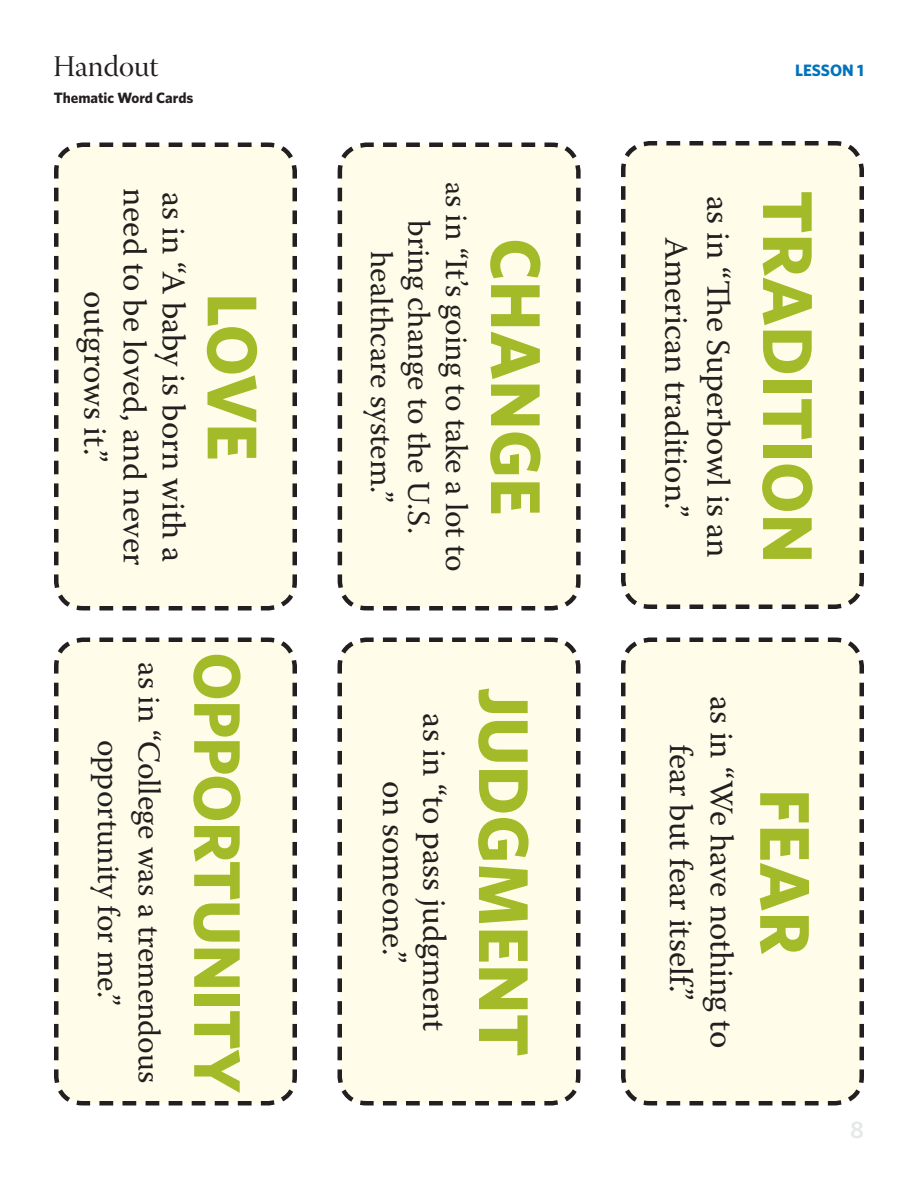
<style>
.page{position:relative;width:918px;height:1188px;background:#fff}
.page>*{position:absolute;margin:0;border:0;box-sizing:border-box;transform-origin:0 0}
.t1{font:700 70.5px "Whitney";color:#a3bb29}
.t2{font:700 66px "Whitney";letter-spacing:-.01em;color:#a3bb29}
.t3{font:33px/40.5px "Warnock Pro";color:#231f20;text-align:center}
.t4{font:31.5px/37.5px "Warnock Pro";color:#231f20;text-align:center}
.t5{font:30px "Warnock Pro Disp";color:#231f20}
.t6{font:600 24px "Whitney";color:#e6e7e9}
.t7{font:700 16.5px "Whitney";color:#0073bc}
.t8{font:700 15px "Whitney";color:#231f20}
.s1{font-size:28.5px}
</style>
<div class="page">
<div style="left:621px;top:141px;width:243px;height:468px;background:#fffde9"></div>
<div style="left:337px;top:142px;width:244px;height:469px;background:#fffde9"></div>
<div style="left:54px;top:142px;width:243px;height:469px;background:#fffde9"></div>
<div style="left:621px;top:637px;width:243px;height:469px;background:#fffde9"></div>
<div style="left:337px;top:637px;width:244px;height:469px;background:#fffde9"></div>
<div style="left:54px;top:637px;width:243px;height:469px;background:#fffde9"></div>
<p class="t5" style="left:53px;top:50px;width:107px">Handout</p>
<p class="t7" style="left:795px;top:60px;width:70px">Lesson 1</p>
<p class="t8" style="left:54px;top:89px;width:141px">Thematic Word Cards</p>
<p class="t3" style="left:116px;top:291px;width:173px;rotate:90deg">outgrows it.”</p>
<p class="t3" style="left:155px;top:188px;width:378px;rotate:90deg">need to be loved, and never</p>
<p class="t3" style="left:194px;top:192px;width:372px;rotate:90deg">as in “A baby is born with a</p>
<h1 class="t1" style="left:275px;top:293px;width:169px;rotate:90deg">love</h1>
<p class="t4" style="left:170px;top:662px;width:423px;line-height:40.5px;rotate:90deg">as in “College was a tremendous opportunity for me.”</p>
<h2 class="t2" style="left:257px;top:652px;width:443px;rotate:90deg">opportunity</h2>
<p class="t4" style="left:476px;top:182px;width:392px;rotate:90deg"><span class="s1">a</span>s in “It’s going to take a lot to bring change to the U.S. healthcare system.”</p>
<h1 class="t1" style="left:558px;top:238px;width:279px;rotate:90deg">change</h1>
<p class="t3" style="left:697px;top:237px;width:281px;rotate:90deg">American tradition.”</p>
<p class="t3" style="left:739px;top:196px;width:363px;rotate:90deg">as in “The Superbowl is an</p>
<h1 class="t1" style="left:830px;top:190px;width:374px;rotate:90deg">tradition</h1>
<p class="t3" style="left:455px;top:713px;width:319px;rotate:90deg">as in “to pass judgment on someone.”</p>
<h1 class="t1" style="left:546px;top:687px;width:354px;rotate:90deg">judgment</h1>
<p class="t3" style="left:742px;top:696px;width:354px;rotate:90deg">as in “We have nothing to fear but fear itself.”</p>
<h1 class="t1" style="left:827px;top:789px;width:168px;rotate:90deg">fear</h1>
<p class="t6" style="left:850px;top:1116px;width:15px">8</p>
</div>
